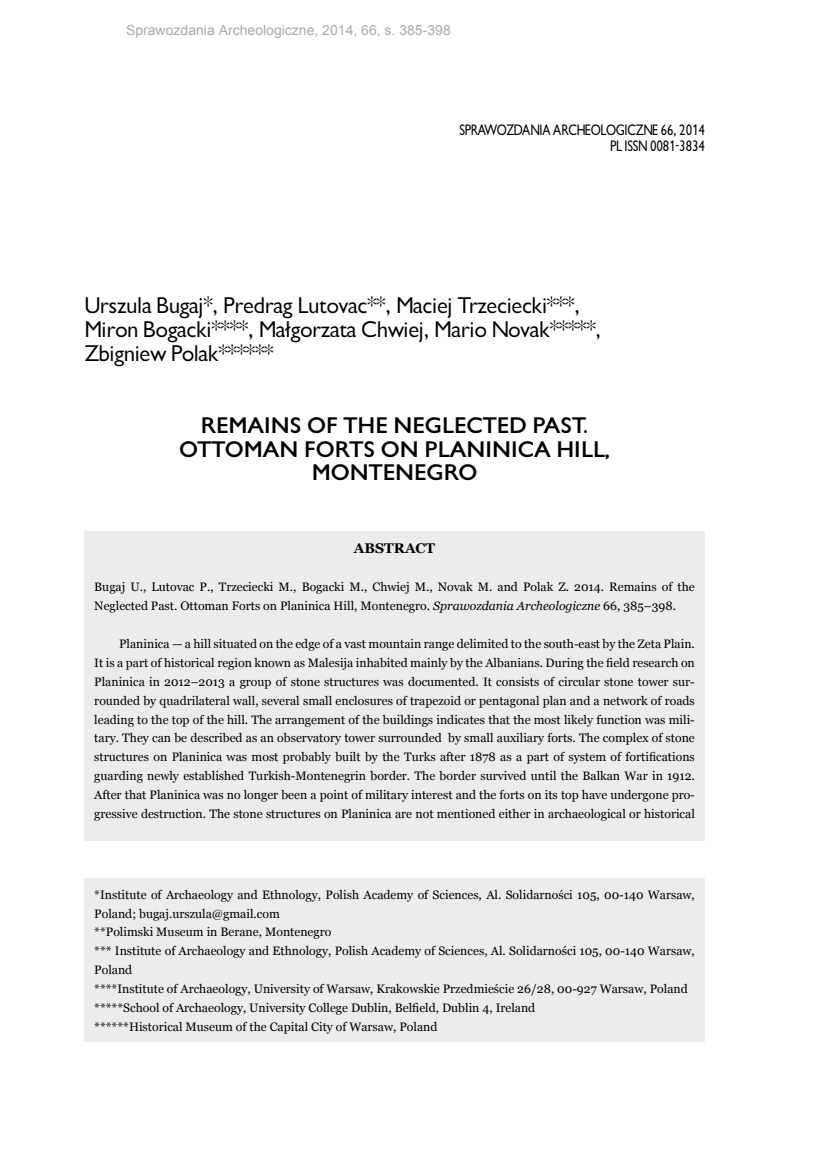
<style>
.page{position:relative;width:819px;height:1166px;background:#fff}
.page>*{position:absolute;margin:0;border:0;box-sizing:border-box;transform-origin:0 0}
.t1{font:21px/23.6px "Gilead CEFN";color:#000}
.t2{font:700 21px/23.6px "Gilead CEFN";color:#000;text-align:center}
.t3{font:14px/16.8px "Gilead C Cnd EFN";color:#000;text-align:right}
.t4{font:14px "Arial";color:#ababab}
.t5{font:700 14px "Georgia";color:#000}
.t6{font:12.25px/18.9px "Georgia";color:#000}
.s1{font-style:italic}
</style>
<div class="page">
<div style="left:84px;top:878px;width:620px;height:164px;background:#ececed"></div>
<div style="left:84px;top:531px;width:620px;height:309px;background:#ececed"></div>
<p class="t4" style="left:126px;top:21px;width:326px">Sprawozdania Archeologiczne, 2014, 66, s. 385-398</p>
<p class="t3" style="left:459px;top:121px;width:247px">SPRAWOZDANIA ARCHEOLOGICZNE 66, 2014<br>PL ISSN 0081-3834</p>
<p class="t1" style="left:84px;top:294px;width:518px">Urszula Bugaj*, Predrag Lutovac**, Maciej Trzeciecki***,<br>Miron Bogacki****, Małgorzata Chwiej, Mario Novak*****,<br>Zbigniew Polak******</p>
<p class="t2" style="left:179px;top:413px;width:432px">REMAINS OF THE N EGLECTED PAST.<br>OTTOMAN FORTS ON PLANINICA H ILL,<br>MONTENEGRO</p>
<p class="t5" style="left:354px;top:541px;width:83px">ABSTRACT</p>
<p class="t6" style="left:94px;top:577px;width:602px">Bugaj U., Lutovac P., Trzeciecki M., Bogacki M., Chwiej M., Novak M. and Polak Z. 2014. Remains of the<br>Neglected Past. Ottoman Forts on Planinica Hill, Montenegro. <span class="s1">Sprawozdania Archeologiczne</span> 66, 385–398.</p>
<p class="t6" style="left:94px;top:634px;width:602px;text-align:justify;text-indent:25px">Planinica — a hill situated on the edge of a vast mountain range delimited to the south-east by the Zeta Plain.<br>It is a part of historical region known as Malesija inhabited mainly by the Albanians. During the field research on Planinica in 2012–2013 a group of stone structures was documented. It consists of circular stone tower sur&shy;rounded by quadrilateral wall, several small enclosures of trapezoid or pentagonal plan and a network of roads leading to the top of the hill. The arrangement of the buildings indicates that the most likely function was mili&shy;tary. They can be described as an observatory tower surrounded by small auxiliary forts. The complex of stone structures on Planinica was most probably built by the Turks after 1878 as a part of system of fortifications guarding newly established Turkish-Montenegrin border. The border survived until the Balkan War in 1912.<br>After that Planinica was no longer been a point of military interest and the forts on its top have undergone pro&shy;gressive destruction. The stone structures on Planinica are not mentioned either in archaeological or historical</p>
<p class="t6" style="left:94px;top:885px;width:602px">*Institute of Archaeology and Ethnology, Polish Academy of Sciences, Al. Solidarności 105, 00-140 Warsaw, Poland; bugaj.urszula@gmail.com<br>**Polimski Museum in Berane, Montenegro<br>*** Institute of Archaeology and Ethnology, Polish Academy of Sciences, Al. Solidarności 105, 00-140 Warsaw, Poland<br>****Institute of Archaeology, University of Warsaw, Krakowskie Przedmieście 26/28, 00-927 Warsaw, Poland *****School of Archaeology, University College Dublin, Belfield, Dublin 4, Ireland<br>******Historical Museum of the Capital City of Warsaw, Poland</p>
</div>
